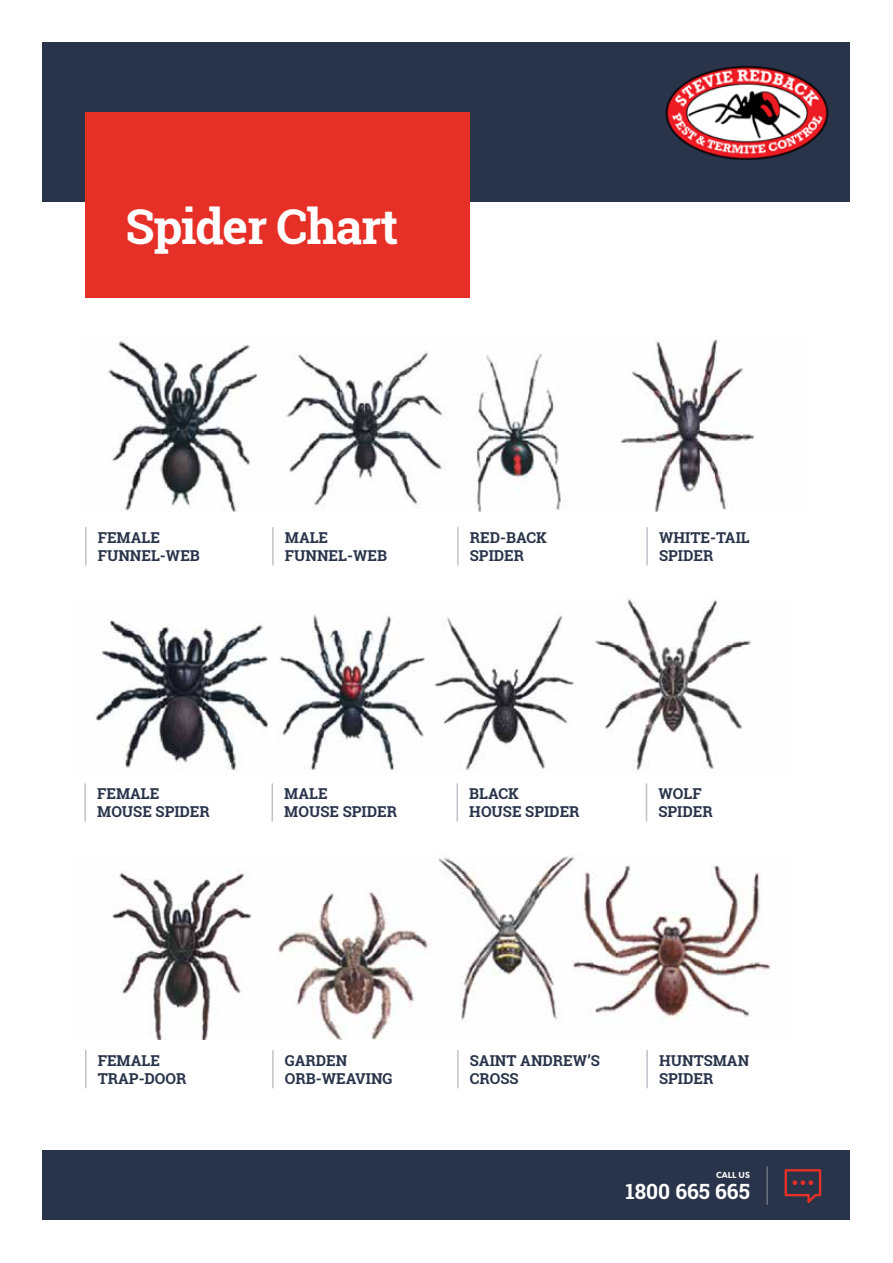
<style>
.page{position:relative;width:893px;height:1263px;background:#fff}
.page>*{position:absolute;margin:0;border:0;box-sizing:border-box;transform-origin:0 0}
.t1{font:700 48px "Roboto Slab";letter-spacing:-.025em;color:#fff}
.t2{font:700 21px "Roboto Slab";color:#fff}
.t3{font:700 15px/18px "Roboto Slab";color:#29334a}
.t4{font:800 9px "Atten Round New";color:#fff}
</style>
<div class="page">
<div style="left:43px;top:43px;width:807px;height:159px;background:#29334a"></div>
<div style="left:43px;top:1150px;width:807px;height:70px;background:#29334a"></div>
<img style="left:665px;top:65px;width:164px;height:95px">
<img style="left:108px;top:336px;width:646px;height:176px">
<img style="left:96px;top:599px;width:655px;height:173px">
<img style="left:111px;top:854px;width:660px;height:185px">
<svg style="left:784px;top:1169px;width:38px;height:34px"></svg>
<hr style="left:766px;top:1166px;width:2px;height:39px;background:#697080">
<hr style="left:85px;top:527px;width:2px;height:38px;background:#bfc2c9">
<hr style="left:84px;top:783px;width:2px;height:39px;background:#bfc2c9">
<hr style="left:85px;top:1050px;width:2px;height:38px;background:#bfc2c9">
<hr style="left:272px;top:527px;width:2px;height:38px;background:#bfc2c9">
<hr style="left:272px;top:783px;width:1px;height:39px;background:#bfc2c9">
<hr style="left:272px;top:1050px;width:2px;height:38px;background:#bfc2c9">
<hr style="left:457px;top:527px;width:2px;height:38px;background:#bfc2c9">
<hr style="left:456px;top:783px;width:2px;height:39px;background:#bfc2c9">
<hr style="left:457px;top:1050px;width:2px;height:38px;background:#bfc2c9">
<hr style="left:646px;top:527px;width:2px;height:38px;background:#bfc2c9">
<hr style="left:646px;top:783px;width:1px;height:39px;background:#bfc2c9">
<hr style="left:646px;top:1050px;width:2px;height:38px;background:#bfc2c9">
<div style="left:85px;top:112px;width:385px;height:186px;background:#e63027"></div>
<h1 class="t1" style="left:125px;top:194px;width:275px">Spider Chart</h1>
<p class="t3" style="left:98px;top:528px;width:104px">FEMALE<br>FUNNEL-WEB</p>
<p class="t3" style="left:285px;top:528px;width:104px">MALE<br>FUNNEL-WEB</p>
<p class="t3" style="left:470px;top:528px;width:78px">RED-BACK<br>SPIDER</p>
<p class="t3" style="left:659px;top:528px;width:92px">WHITE-TAIL<br>SPIDER</p>
<p class="t3" style="left:97px;top:784px;width:114px">FEMALE<br>MOUSE SPIDER</p>
<p class="t3" style="left:284px;top:784px;width:114px">MALE<br>MOUSE SPIDER</p>
<p class="t3" style="left:469px;top:784px;width:112px">BLACK<br>HOUSE SPIDER</p>
<p class="t3" style="left:658px;top:784px;width:56px">WOLF<br>SPIDER</p>
<p class="t3" style="left:98px;top:1051px;width:90px">FEMALE<br>TRAP-DOOR</p>
<p class="t3" style="left:285px;top:1051px;width:109px">GARDEN<br>ORB-WEAVING</p>
<p class="t3" style="left:470px;top:1051px;width:131px">SAINT ANDREW’S<br>CROSS</p>
<p class="t3" style="left:659px;top:1051px;width:92px">HUNTSMAN<br>SPIDER</p>
<p class="t4" style="left:716px;top:1169px;width:35px">CALL US</p>
<h2 class="t2" style="left:626px;top:1177px;width:126px">1800 665 665</h2>
</div>
